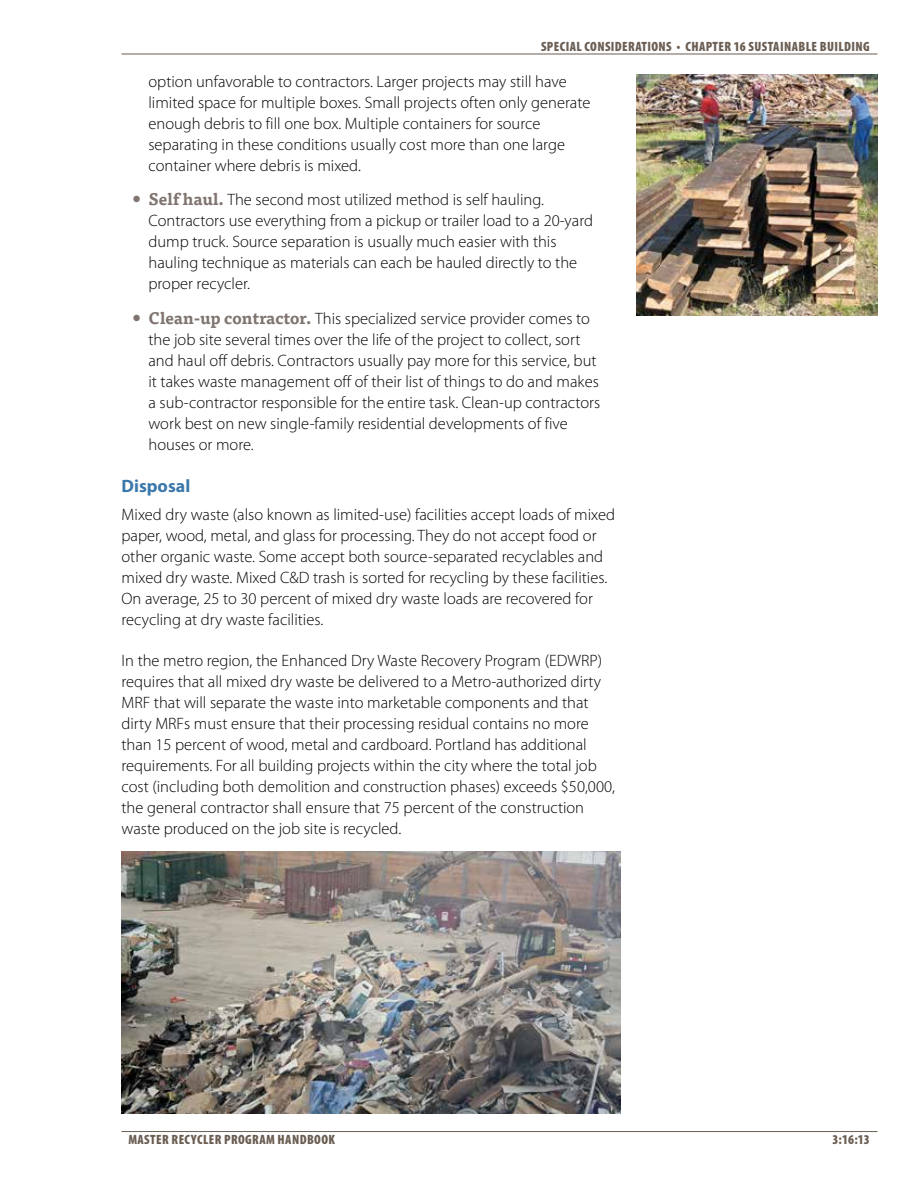
<style>
.page{position:relative;width:918px;height:1188px;background:#fff}
.page>*{position:absolute;margin:0;border:0;box-sizing:border-box;transform-origin:0 0}
.t1{font:700 18px "Myriad Pro";color:#3b78ab}
.t2{font:300 16.5px/21px "Myriad Pro";color:#000}
.t3{font:900 condensed 13.5px "Myriad Pro";letter-spacing:.03em;color:#6b5e53}
.s1{font-family:"Tisa Pro";font-weight:700;color:#7f746f}
</style>
<div class="page">
<hr style="left:122px;top:54px;width:756px;height:1px;background:#6b5e53">
<hr style="left:122px;top:1131px;width:756px;height:1px;background:#6b5e53">
<img style="left:636px;top:74px;width:242px;height:241px">
<img style="left:122px;top:852px;width:498px;height:262px">
<p class="t3" style="left:541px;top:38px;width:82px">SPECIAL CONSIDERAT</p>
<p class="t3" style="left:647px;top:38px;width:12px">IONS</p>
<p class="t3" style="left:677px;top:38px;width:23px">• CHAPTER</p>
<p class="t3" style="left:734px;top:38px;width:28px">16 SUSTA</p>
<p class="t3" style="left:780px;top:38px;width:12px">INABLE</p>
<p class="t3" style="left:820px;top:38px;width:44px">BUILDING</p>
<p class="t2" style="left:148px;top:70px;width:443px">option unfavorable to contractors. Larger projects may still have limited space for multiple boxes. Small projects often only generate enough debris to fill one box. Multiple containers for source separating in these conditions usually cost more than one large container where debris is mixed.</p>
<p class="t2" style="left:148px;top:189px;width:446px"><span class="s1">Self haul.</span> The second most utilized method is self hauling.<br>Contractors use everything from a pickup or trailer load to a 20-yard dump truck. Source separation is usually much easier with this hauling technique as materials can each be hauled directly to the proper recycler.</p>
<p class="t2" style="left:148px;top:308px;width:453px"><span class="s1">Clean-up contractor.</span> This specialized service provider comes to the job site several times over the life of the project to collect, sort and haul off debris. Contractors usually pay more for this service, but it takes waste management off of their list of things to do and makes a sub-contractor responsible for the entire task. Clean-up contractors work best on new single-family residential developments of five houses or more.</p>
<p class="t1" style="left:122px;top:475px;width:70px">Disposal</p>
<p class="t2" style="left:122px;top:504px;width:495px">Mixed dry waste (also known as limited-use) facilities accept loads of mixed paper, wood, metal, and glass for processing. They do not accept food or other organic waste. Some accept both source-separated recyclables and mixed dry waste. Mixed C&amp;D trash is sorted for recycling by these facilities.<br>On average, 25 to 30 percent of mixed dry waste loads are recovered for recycling at dry waste facilities.</p>
<p class="t2" style="left:122px;top:650px;width:495px">In the metro region, the Enhanced Dry Waste Recovery Program (EDWRP) requires that all mixed dry waste be delivered to a Metro-authorized dirty MRF that will separate the waste into marketable components and that dirty MRFs must ensure that their processing residual contains no more than 15 percent of wood, metal and cardboard. Portland has additional requirements. For all building projects within the city where the total job cost (including both demolition and construction phases) exceeds $50,000, the general contractor shall ensure that 75 percent of the construction waste produced on the job site is recycled.</p>
<p class="t3" style="left:128px;top:1131px;width:208px">MASTER RECYCLER PROGRAM HANDBOOK</p>
<p class="t3" style="left:832px;top:1131px;width:39px">3:16:13</p>
</div>
